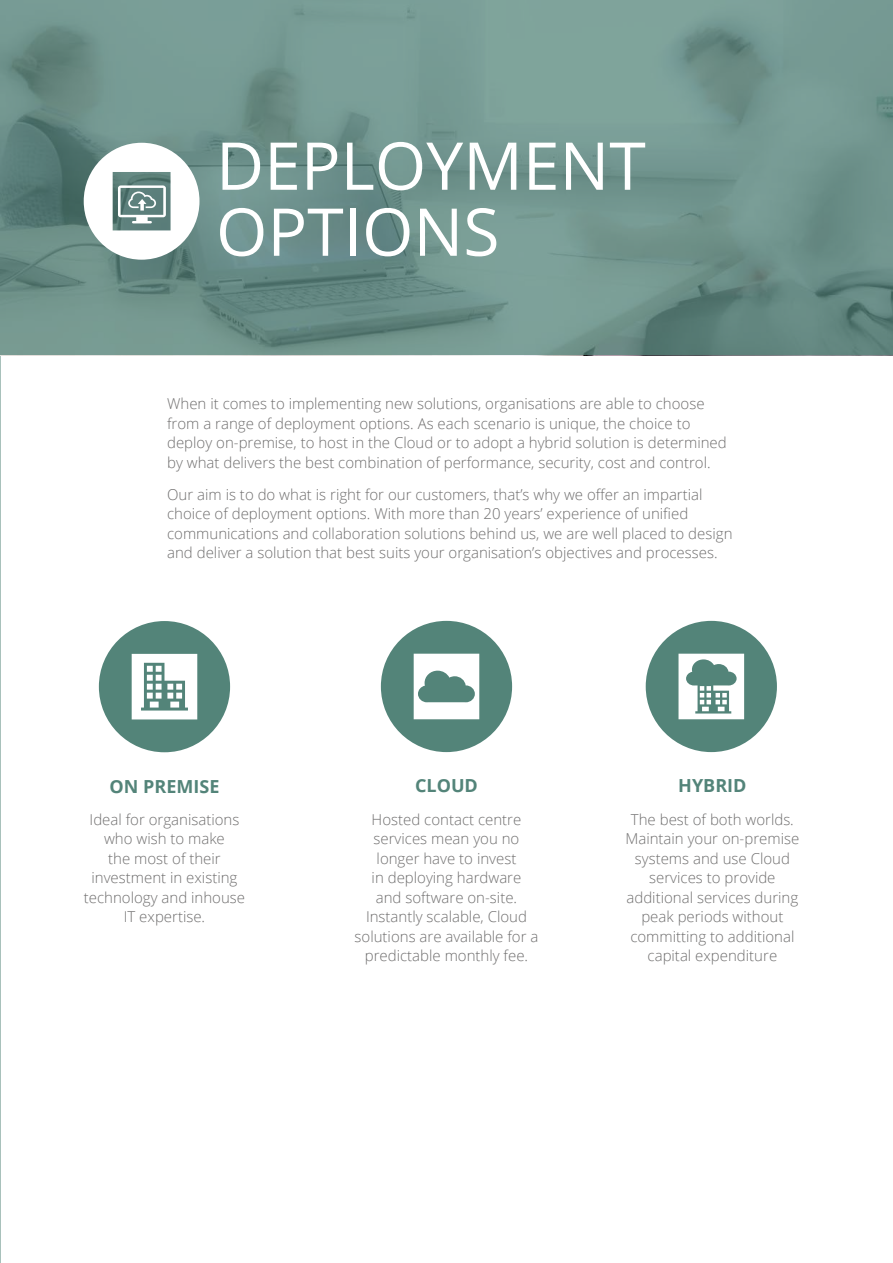
<style>
.page{position:relative;width:893px;height:1263px;background:#fff}
.page>*{position:absolute;margin:0;border:0;box-sizing:border-box;transform-origin:0 0}
.t1{font:66px/66px "Open Sans";color:#fff}
.t2{font:700 18px "Open Sans";color:#538479}
.t3{font:300 15px/19.5px "Open Sans";color:#706f6f;text-align:center}
</style>
<div class="page">
<svg style="left:646px;top:621px;width:131px;height:131px"></svg>
<svg style="left:0;top:0;width:893px;height:355px;background:#70938d"></svg>
<svg style="left:381px;top:621px;width:131px;height:131px"></svg>
<svg style="left:99px;top:621px;width:131px;height:131px"></svg>
<svg style="left:84px;top:143px;width:115px;height:117px"></svg>
<h1 class="t1" style="left:216px;top:134px;width:431px">DEPLOYMENT<br>OPTIONS</h1>
<p class="t3" style="left:167px;top:393px;width:561px;text-align:left">When it comes to implementing new solutions, organisations are able to choose from a range of deployment options. As each scenario is unique, the choice to deploy on-premise, to host in the Cloud or to adopt a hybrid solution is determined by what delivers the best combination of performance, security, cost and control.</p>
<p class="t3" style="left:167px;top:484px;width:567px;text-align:left">Our aim is to do what is right for our customers, that’s why we offer an impartial choice of deployment options. With more than 20 years’ experience of unified communications and collaboration solutions behind us, we are well placed to design and deliver a solution that best suits your organisation’s objectives and processes.</p>
<p class="t2" style="left:110px;top:776px;width:111px">ON PREMISE</p>
<p class="t3" style="left:84px;top:809px;width:163px">Ideal for organisations who wish to make<br>the most of their investment in existing technology and inhouse<br>IT expertise.</p>
<p class="t2" style="left:415px;top:776px;width:64px">CLOUD</p>
<p class="t3" style="left:355px;top:809px;width:185px">Hosted contact centre services mean you no longer have to invest<br>in deploying hardware<br>and software on-site.<br>Instantly scalable, Cloud solutions are available for a predictable monthly fee.</p>
<p class="t2" style="left:678px;top:776px;width:70px">HYBRID</p>
<p class="t3" style="left:625px;top:809px;width:175px">The best of both worlds.<br>Maintain your on-premise systems and use Cloud services to provide additional services during peak periods without committing to additional capital expenditure</p>
</div>
